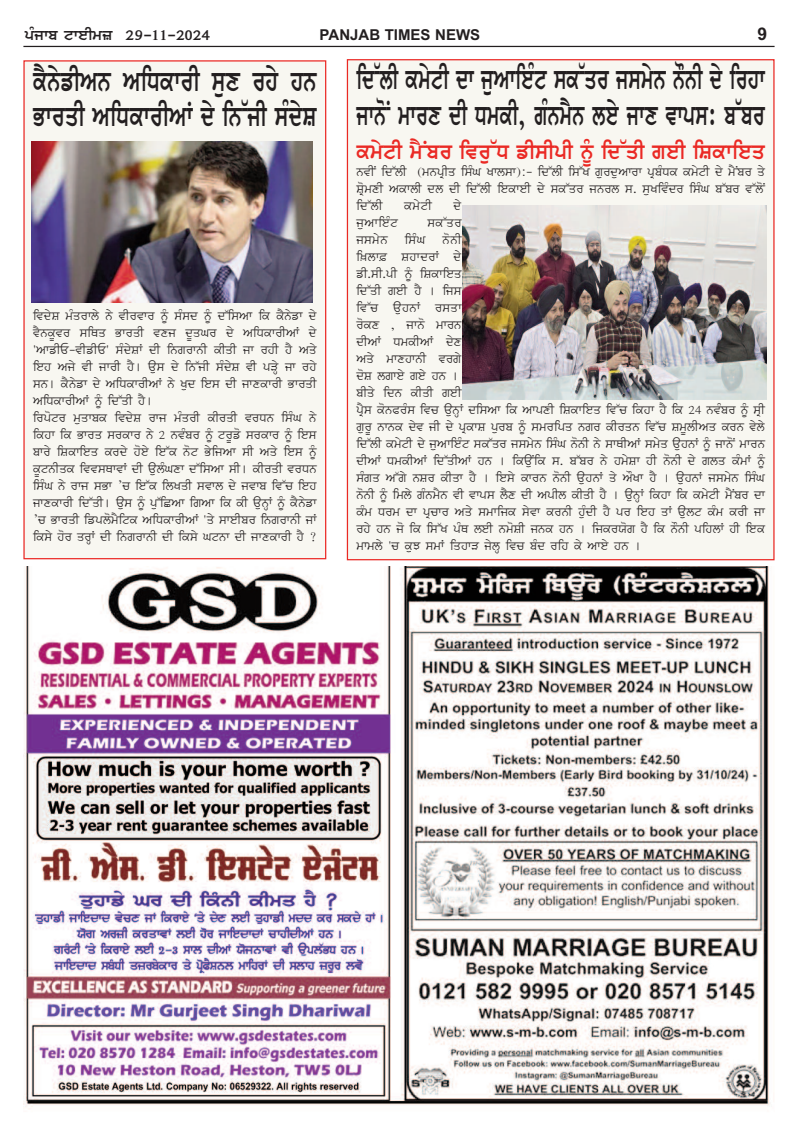
<style>
.page{position:relative;width:798px;height:1135px;background:#fff}
.page>*{position:absolute;margin:0;border:0;box-sizing:border-box;transform-origin:0 0}
.t1{font:700 30px/35px "Anmol Lipi";color:#231f20;scale:.64 1}
.t2{font:700 30px/35px "Anmol Lipi";color:#231f20;scale:.7 1}
.t3{font:700 22.5px "Anmol Lipi";color:#ea2924;scale:.9 1}
.t4{font:700 17.5px "Arial";color:#231f20}
.t5{font:700 15px "Anmol Lipi";color:#231f20}
.t6{font:700 15px "Arial";color:#231f20}
.t7{font:12.5px/17px "Anmol Lipi";color:#231f20}
</style>
<div class="page">
<hr style="left:23px;top:46px;width:751px;height:1px;background:#231f20">
<img style="left:23px;top:566px;width:747px;height:543px">
<div style="left:25px;top:61px;width:300px;height:497px;background:#f8f7f1"></div>
<div style="left:23px;top:60px;width:303px;height:499px;border:1px solid #ea2924"></div>
<img style="left:32px;top:141px;width:281px;height:162px">
<div style="left:348px;top:60px;width:425px;height:499px;background:#f8f7f1"></div>
<img style="left:463px;top:205px;width:303px;height:194px">
<p class="t5" style="left:25px;top:26px;width:187px">PMJWB TWEIMZ 29-11-2024</p>
<p class="t6" style="left:319px;top:26px;width:162px">PANJAB TIMES NEWS</p>
<h3 class="t4" style="left:757px;top:24px;width:11px">9</h3>
<h1 class="t2" style="left:33px;top:63px;width:406px">KYNYFIAN AIDKWRI SUX RHY HN<br>BWRQI AIDKWRIAW DY IN~JI SMDYS</h1>
<h1 class="t1" style="left:356px;top:62px;width:639px">ID~LI KMYTI DW JUAWIEMT SK~QR JSMYN NONI DY IRHW<br>JWNON MWRX DI DMKI, GMNMYN LEY JWX VWPS: B~BR</h1>
<h2 class="t3" style="left:356px;top:137px;width:455px">KMYTI MYNBR IVRU~D FISIPI Ƒ ID~QI GEI ISKWIEQ</h2>
<p class="t7" style="left:356px;top:163px;width:416px">NVIN ID~LI (MNPRIQ ISMG KWLSW):- ID~LI IS~K GURDUAWRW PRBMDK KMYTI DYMYNBR QY<br>SROMXI AKWLI DL DI ID~LI IEKWEI DYSK~QR JNRL S. SUKIVMDR ISMG B~BR V~LON<br>ID~LI</p>
<p class="t7" style="left:404px;top:197px;width:29px">KMYTI</p>
<p class="t7" style="left:453px;top:197px;width:16px">DY</p>
<p class="t7" style="left:33px;top:307px;width:291px">IVDYS MMQRWLYNYVIRVWR Ƒ SMSD Ƒ D~ISAW IK KYNYFW DY VYNKUVR SIQQ BWRQI VXJ DUQGR DY AIDKWRIAW DY 'AWFIE-VIFIE' SMDYSW DI INGRWNI KIQI JW RHI HYAQY IEH AJYVI JWRI HY[ AUS DYIN~JI SMDYS VI PVHYJW RHY SN[ KYNYFW DYAIDKWRIAW NYKUD IES DI JWXKWRI BWRQI AIDKWRIAW Ƒ ID~QI HY[<br>IRPOTR MUQWBK IVDYS RWJ MMQRI KIRQI VRDN ISMG NY IKHW IK BWRQ SRKWR NY2 NVMBR Ƒ TRUFO SRKWR Ƒ IES BWRYISKWIEQ KRDYHOEYIE~K NOT BYIJAW SI AQYIES Ƒ KUTNIQK IVVSQWVW DI AULMGXW D~ISAW SI[ KIRQI VRDN ISMG NYRWJ SBW ’C IE~K ILKQI SVWL DYJVWB IV~C IEH JWXKWRI ID~QI[ AUS Ƒ PU~ICAW IGAW IK KI AUNHW Ƒ KYNYFW ’C BWRQI IFPLOMYITK AIDKWRIAW 'QYSWEIBR INGRWNI JW IKSYHOR QRHW DI INGRWNI DI IKSYGTNW DI JWXKWRI HY?</p>
<p class="t7" style="left:356px;top:214px;width:43px">JUAWIEMT</p>
<p class="t7" style="left:427px;top:214px;width:35px">SK~QR</p>
<p class="t7" style="left:356px;top:231px;width:33px">JSMYN</p>
<p class="t7" style="left:404px;top:231px;width:22px">ISMG</p>
<p class="t7" style="left:356px;top:231px;width:416px;text-indent:86px">NONI<br>I^LW&amp; SHWDRW DY<br>FI.SI.PI Ƒ ISKWIEQ<br>ID~QI GEI HY[ IJS<br>IV~C AUHNW RSQW<br>ROKX , JWNO MWRN<br>DIAW DMKIAW DYX<br>AQY MWXHWNI VRGY<br>DOS LGWEYGEYHN [<br>BIQY IDN KIQI GEI<br>PRYS KONPRMS IVC AUNHW DISAW IK AWPXI ISKWIEQ IV~C IKHW HYIK 24 NVMBR Ƒ SRI GURU NWNK DYV JI DYPRKWS PURB Ƒ SMRIPQ NGR KIRQN IV~C SMULIAQ KRN VYLY ID~LI KMYTI DYJUAWIEMT SK~QR JSMYN ISMG NONI NYSWQIAW SMYQ AUHNW Ƒ JWNON MWRN DIAW DMKIAW ID~QIAW HN [ IKAUNIK S. B~BR NYHMYSW HI NONI DYGLQ KMMW Ƒ SMGQ A~GYNSR KIQW HY[ IESYKWRN NONI AUHNW QYAOKW HY[ AUHNW JSMYN ISMG NONI Ƒ IMLYGMNMYN VI VWPS LYX DI APIL KIQI HY[ AUNHW IKHW IK KMYTI MYNBR DW KMM DRM DW PRCWR AQYSMWIJK SYVW KRNI HUMDI HYPR IEH QW AULT KMM KRI JW RHYHN JO IK IS~K PMQ LEI NMOSI JNK HN [ IJKRXOG HYIK NONI PIHLW HI IEK MWMLY'C KUJ SMW IQHWV JYLH IVC BMD RIH KYAWEYHN [</p>
</div>
